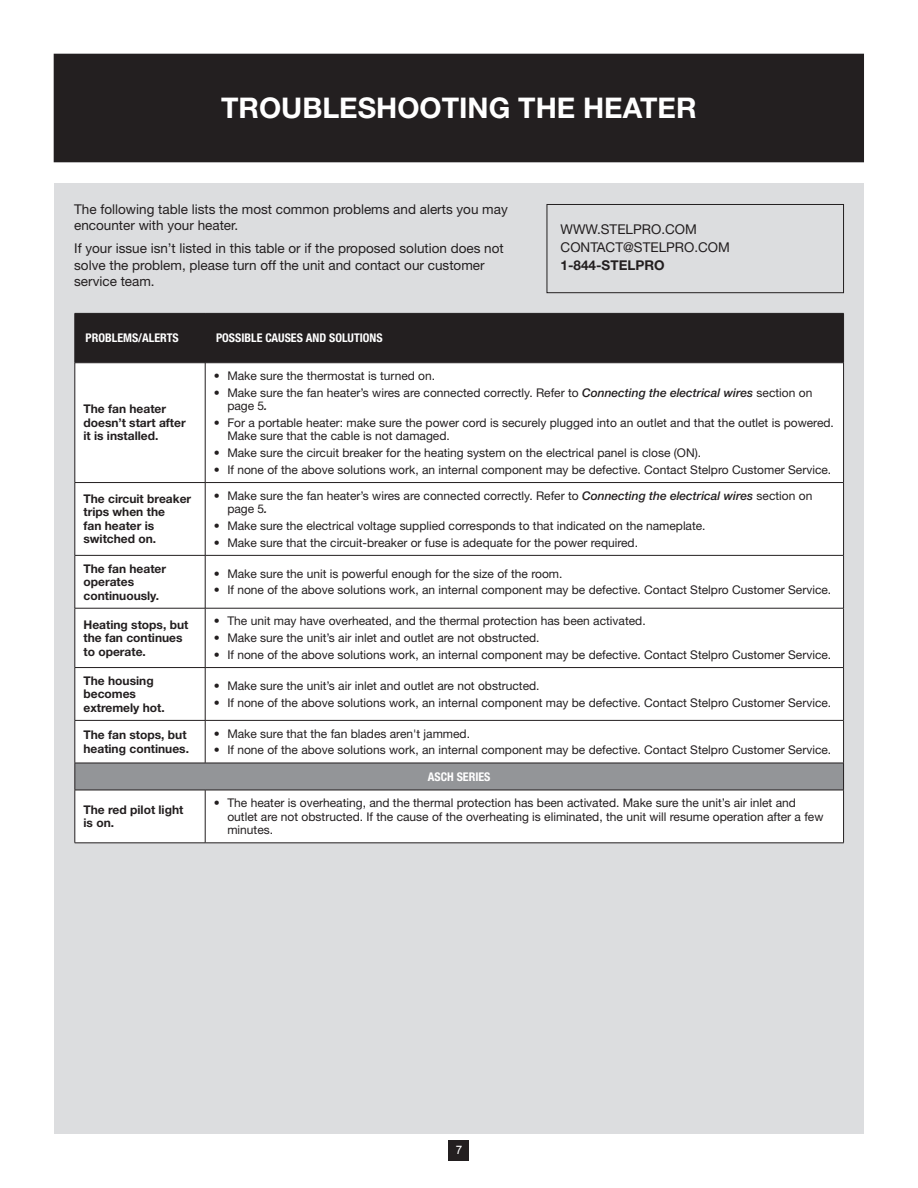
<style>
.page{position:relative;width:918px;height:1188px;background:#fff}
.page>*{position:absolute;margin:0;border:0;box-sizing:border-box;transform-origin:0 0}
.t1{font:700 28.5px "Helvetica Neue LT Std";color:#fff}
.t2{font:13.5px/16.5px "Helvetica Neue LT Std";color:#231f20}
.t3{font:700 13.5px "Helvetica Neue LT Std";color:#231f20}
.t4{font:12px/13.5px "Helvetica Neue LT Std";color:#231f20}
.t5{font:700 12px/13.5px "Helvetica Neue LT Std";color:#231f20}
.t6{font:700 condensed 12px "Helvetica Neue LT Std";color:#fff}
.t7{font:11.7px "Arial";color:#fff}
.s1{font-weight:500;font-style:italic}
</style>
<div class="page">
<div style="left:449px;top:1140px;width:20px;height:20px;background:#231f20"></div>
<div style="left:54px;top:183px;width:810px;height:951px;background:#dcdddf"></div>
<div style="left:547px;top:204px;width:297px;height:89px;border:1px solid #231f20"></div>
<div style="left:54px;top:54px;width:810px;height:108px;background:#231f20"></div>
<div style="left:76px;top:314px;width:767px;height:48px;background:#231f20"></div>
<div style="left:76px;top:363px;width:129px;height:480px;background:#fff"></div>
<div style="left:206px;top:363px;width:637px;height:480px;background:#fff"></div>
<div style="left:75px;top:763px;width:769px;height:27px;background:#939598"></div>
<hr style="left:75px;top:313px;width:130px;height:1px;background:#231f20">
<hr style="left:75px;top:314px;width:1px;height:49px;background:#231f20">
<hr style="left:205px;top:313px;width:639px;height:1px;background:#231f20">
<hr style="left:205px;top:314px;width:1px;height:49px;background:#231f20">
<hr style="left:843px;top:314px;width:1px;height:49px;background:#231f20">
<hr style="left:75px;top:362px;width:130px;height:1px;background:#231f20">
<hr style="left:205px;top:362px;width:639px;height:1px;background:#231f20">
<hr style="left:75px;top:608px;width:130px;height:1px;background:#231f20">
<hr style="left:75px;top:608px;width:1px;height:59px;background:#231f20">
<hr style="left:205px;top:608px;width:639px;height:1px;background:#231f20">
<hr style="left:205px;top:608px;width:1px;height:59px;background:#231f20">
<hr style="left:843px;top:608px;width:1px;height:59px;background:#231f20">
<hr style="left:75px;top:667px;width:130px;height:1px;background:#231f20">
<hr style="left:75px;top:668px;width:1px;height:52px;background:#231f20">
<hr style="left:205px;top:667px;width:639px;height:1px;background:#231f20">
<hr style="left:205px;top:668px;width:1px;height:52px;background:#231f20">
<hr style="left:843px;top:668px;width:1px;height:52px;background:#231f20">
<hr style="left:75px;top:720px;width:130px;height:1px;background:#231f20">
<hr style="left:75px;top:721px;width:1px;height:42px;background:#231f20">
<hr style="left:205px;top:720px;width:639px;height:1px;background:#231f20">
<hr style="left:205px;top:721px;width:1px;height:42px;background:#231f20">
<hr style="left:843px;top:721px;width:1px;height:42px;background:#231f20">
<hr style="left:75px;top:763px;width:130px;height:1px;background:#231f20">
<svg style="left:75px;top:763px;width:1px;height:27px"></svg>
<hr style="left:205px;top:763px;width:639px;height:1px;background:#231f20">
<svg style="left:843px;top:763px;width:1px;height:27px"></svg>
<hr style="left:75px;top:790px;width:130px;height:1px;background:#231f20">
<hr style="left:75px;top:790px;width:1px;height:53px;background:#231f20">
<hr style="left:205px;top:790px;width:639px;height:1px;background:#231f20">
<hr style="left:205px;top:790px;width:1px;height:53px;background:#231f20">
<hr style="left:843px;top:790px;width:1px;height:53px;background:#231f20">
<hr style="left:75px;top:843px;width:130px;height:1px;background:#231f20">
<hr style="left:205px;top:843px;width:639px;height:1px;background:#231f20">
<hr style="left:75px;top:363px;width:1px;height:119px;background:#231f20">
<hr style="left:205px;top:363px;width:1px;height:119px;background:#231f20">
<hr style="left:843px;top:363px;width:1px;height:119px;background:#231f20">
<hr style="left:75px;top:482px;width:130px;height:1px;background:#231f20">
<hr style="left:75px;top:483px;width:1px;height:72px;background:#231f20">
<hr style="left:205px;top:482px;width:639px;height:1px;background:#231f20">
<hr style="left:205px;top:483px;width:1px;height:72px;background:#231f20">
<hr style="left:843px;top:483px;width:1px;height:72px;background:#231f20">
<hr style="left:75px;top:555px;width:130px;height:1px;background:#231f20">
<hr style="left:75px;top:556px;width:1px;height:52px;background:#231f20">
<hr style="left:205px;top:555px;width:639px;height:1px;background:#231f20">
<hr style="left:205px;top:556px;width:1px;height:52px;background:#231f20">
<hr style="left:843px;top:556px;width:1px;height:52px;background:#231f20">
<h1 class="t1" style="left:221px;top:90px;width:477px">TROUBLESHOOTING THE HEATER</h1>
<p class="t2" style="left:74px;top:200px;width:435px">The following table lists the most common problems and alerts you may encounter with your heater.</p>
<p class="t2" style="left:74px;top:240px;width:431px">If your issue isn’t listed in this table or if the proposed solution does not solve the problem, please turn off the unit and contact our customer service team.</p>
<p class="t6" style="left:86px;top:331px;width:95px">PROBLEMS/ALERTS</p>
<p class="t6" style="left:216px;top:331px;width:168px">POSSIBLE CAUSES AND SOLUTIONS</p>
<p class="t2" style="left:561px;top:220px;width:171px;line-height:18px">WWW.STELPRO.COM<br>CONTACT@STELPRO.COM</p>
<p class="t3" style="left:561px;top:257px;width:106px">1-844-STELPRO</p>
<p class="t5" style="left:83px;top:402px;width:104px">The fan heater doesn’t start after it is installed.</p>
<p class="t4" style="left:214px;top:369px;width:223px">• Make sure the thermostat is turned on.</p>
<p class="t4" style="left:227px;top:386px;width:587px;text-indent:-14px">• Make sure the fan heater’s wires are connected correctly. Refer to <span class="s1">Connecting the electrical wires</span> section on page 5<span class="s1">.</span></p>
<p class="t4" style="left:227px;top:416px;width:608px;text-indent:-14px">• For a portable heater: make sure the power cord is securely plugged into an outlet and that the outlet is powered.<br>Make sure that the cable is not damaged.</p>
<p class="t4" style="left:214px;top:446px;width:489px">• Make sure the circuit breaker for the heating system on the electrical panel is close (ON).</p>
<p class="t4" style="left:214px;top:463px;width:619px">• If none of the above solutions work, an internal component may be defective. Contact Stelpro Customer Service.</p>
<p class="t5" style="left:83px;top:492px;width:109px">The circuit breaker trips when the<br>fan heater is switched on.</p>
<p class="t4" style="left:227px;top:489px;width:587px;text-indent:-14px">• Make sure the fan heater’s wires are connected correctly. Refer to <span class="s1">Connecting the electrical wires</span> section on page 5<span class="s1">.</span></p>
<p class="t4" style="left:214px;top:519px;width:493px">• Make sure the electrical voltage supplied corresponds to that indicated on the nameplate.</p>
<p class="t4" style="left:214px;top:536px;width:426px">• Make sure that the circuit-breaker or fuse is adequate for the power required.</p>
<p class="t5" style="left:83px;top:561px;width:84px">The fan heater operates continuously.</p>
<p class="t4" style="left:214px;top:567px;width:350px">• Make sure the unit is powerful enough for the size of the room.</p>
<p class="t4" style="left:214px;top:583px;width:619px">• If none of the above solutions work, an internal component may be defective. Contact Stelpro Customer Service.</p>
<p class="t5" style="left:83px;top:617px;width:106px">Heating stops, but the fan continues to operate.</p>
<p class="t4" style="left:214px;top:614px;width:433px">• The unit may have overheated, and the thermal protection has been activated.</p>
<p class="t4" style="left:214px;top:631px;width:327px">• Make sure the unit’s air inlet and outlet are not obstructed.</p>
<p class="t4" style="left:214px;top:648px;width:619px">• If none of the above solutions work, an internal component may be defective. Contact Stelpro Customer Service.</p>
<p class="t5" style="left:83px;top:673px;width:83px">The housing becomes extremely hot.</p>
<p class="t4" style="left:214px;top:679px;width:327px">• Make sure the unit’s air inlet and outlet are not obstructed.</p>
<p class="t4" style="left:214px;top:695px;width:619px">• If none of the above solutions work, an internal component may be defective. Contact Stelpro Customer Service.</p>
<p class="t5" style="left:83px;top:728px;width:107px">The fan stops, but heating continues.</p>
<p class="t4" style="left:214px;top:726px;width:258px">• Make sure that the fan blades aren't jammed.</p>
<p class="t4" style="left:214px;top:743px;width:619px">• If none of the above solutions work, an internal component may be defective. Contact Stelpro Customer Service.</p>
<p class="t6" style="left:428px;top:769px;width:64px">ASCH SERIES</p>
<p class="t5" style="left:83px;top:803px;width:101px">The red pilot light is on.</p>
<p class="t4" style="left:227px;top:796px;width:598px;text-indent:-14px">• The heater is overheating, and the thermal protection has been activated. Make sure the unit’s air inlet and outlet are not obstructed. If the cause of the overheating is eliminated, the unit will resume operation after a few minutes.</p>
<p class="t7" style="left:456px;top:1143px;width:8px">7</p>
</div>
